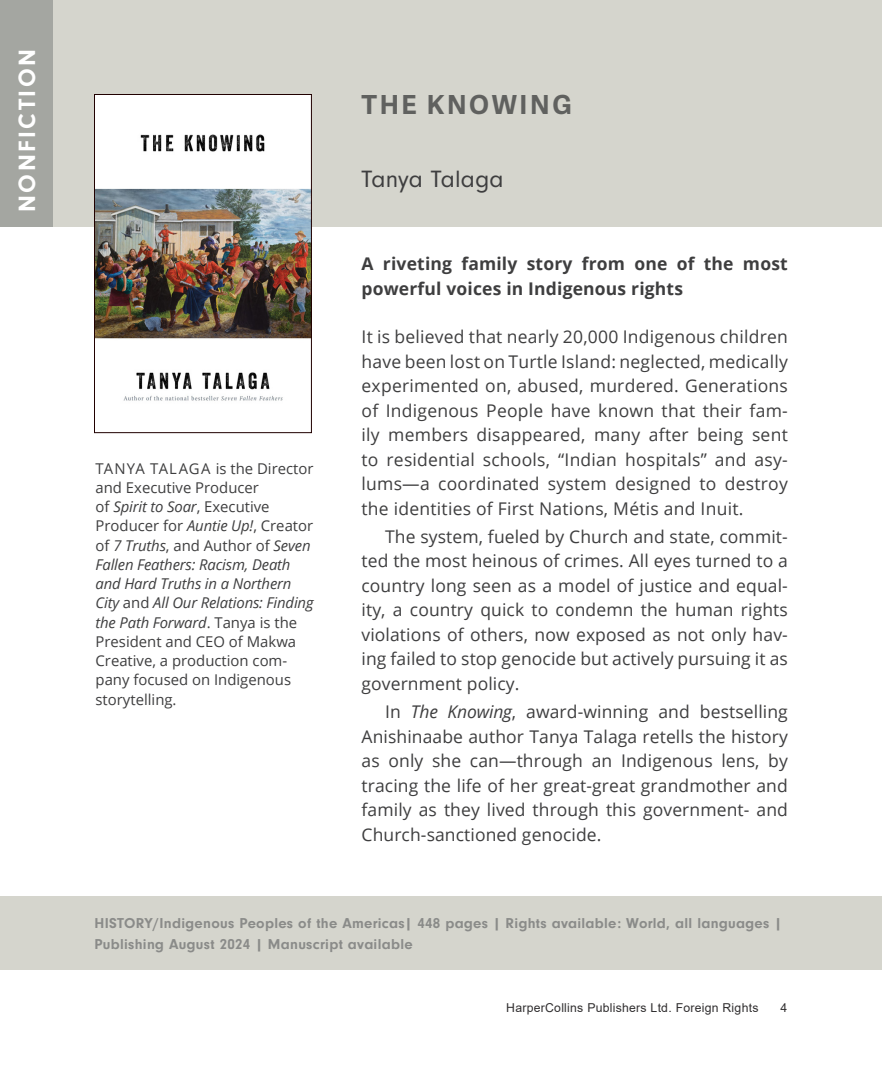
<style>
.page{position:relative;width:882px;height:1071px;background:#fff}
.page>*{position:absolute;margin:0;border:0;box-sizing:border-box;transform-origin:0 0}
.Book_Title_with_subt{font:700 26.25px "Adelle Sans";letter-spacing:.1em;color:#60615f}
.Author_Name{font:24.5px "Neuzeit Gro";letter-spacing:.005em;color:#3e3e3f}
.Book_Title{font:700 24.5px "Neuzeit Gro";letter-spacing:.1em;color:#fff}
.body_copy{font:17.5px/24.5px "Open Sans";letter-spacing:.005em;color:#3e3e3f;text-align:justify}
.body_copy_first{font:17.5px/24.5px "Open Sans";letter-spacing:.015em;color:#3e3e3f;text-align:justify}
.Shoutline{font:700 17.5px/24.5px "Open Sans";letter-spacing:.01em;color:#3e3e3f}
.Bio{font:14.88px/19.2px "Open Sans";color:#3e3e3f}
.Book_Info{font:700 14.88px/21px "Neuzeit Gro";letter-spacing:.02em;color:#8a8b89}
.Book_Title-2{font:12.25px "Arial";letter-spacing:.02em;color:#312f30}
.s1{font-style:italic}
</style>
<div class="page">
<div style="left:0;top:0;width:882px;height:227px;background:#d5d5cd"></div>
<div style="left:0;top:0;width:53px;height:227px;background:#a4a6a1"></div>
<div style="left:0;top:896px;width:882px;height:74px;background:#d5d5cd"></div>
<img style="left:96px;top:96px;width:214px;height:305px">
<div style="left:94px;top:94px;width:218px;height:339px;border:1px solid #200000"></div>
<p class="Book_Title" style="left:13px;top:212px;width:164px;rotate:-90deg">NONFICTION</p>
<p class="Book_Title_with_subt" style="left:362px;top:86px;width:212px">THE KNOWING</p>
<p class="Bio" style="left:96px;top:458px;width:219px">TANYA TALAGA is the Director and Executive Producer<br>of <span class="s1">Spirit to Soar</span>, Executive<br>Producer for <span class="s1">Auntie Up!</span>, Creator of <span class="s1">7 Truths</span>, and Author of <span class="s1">Seven<br>Fallen Feathers: Racism, Death and Hard Truths in a Northern<br>City</span> and <span class="s1">All Our Relations: Finding the Path Forward</span>. Tanya is the<br>President and CEO of Makwa<br>Creative, a production com&shy;pany focused on Indigenous storytelling.</p>
<p class="Author_Name" style="left:362px;top:166px;width:144px">Tanya Talaga</p>
<p class="Shoutline" style="left:362px;top:251px;width:428px">A riveting family story from one of the most powerful voices in Indigenous rights</p>
<p class="body_copy_first" style="left:362px;top:324px;width:428px">It is believed that nearly 20,000 Indigenous children have been lost on Turtle Island: neglected, medically experimented on, abused, murdered. Generations of Indigenous People have known that their fam&shy;ily members disappeared, many after being sent to residential schools, “Indian hospitals” and asy&shy;lums—a coordinated system designed to destroy the identities of First Nations, Métis and Inuit.</p>
<p class="body_copy" style="left:362px;top:524px;width:428px;text-indent:24px">The system, fueled by Church and state, commit&shy;ted the most heinous of crimes. All eyes turned to a country long seen as a model of justice and equal&shy;ity, a country quick to condemn the human rights violations of others, now exposed as not only hav&shy;ing failed to stop genocide but actively pursuing it as government policy.</p>
<p class="body_copy" style="left:362px;top:699px;width:428px;text-indent:24px">In <span class="s1">The Knowing</span>, award-winning and bestselling Anishinaabe author Tanya Talaga retells the history as only she can—through an Indigenous lens, by tracing the life of her great-great grandmother and family as they lived through this government- and Church-sanctioned genocide.</p>
<p class="Book_Info" style="left:94px;top:912px;width:689px">HISTORY/Indigenous Peoples of the Americas| 448 pages | Rights available: World, all languages |<br>Publishing August 2024 | Manuscript available</p>
<p class="Book_Title-2" style="left:506px;top:1000px;width:254px">HarperCollins Publishers Ltd. Foreign Rights</p>
<p class="Book_Title-2" style="left:781px;top:1000px;width:8px">4</p>
</div>
